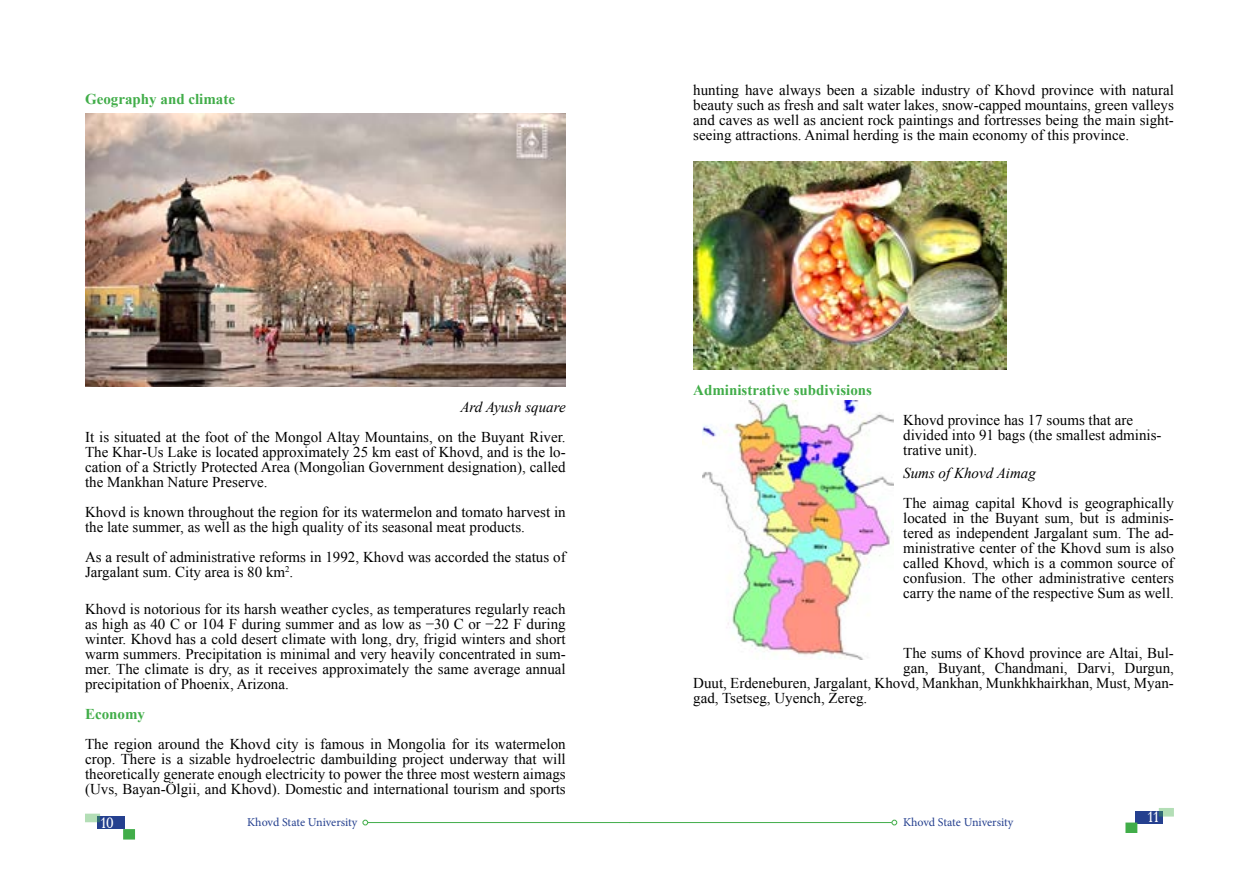
<style>
.page{position:relative;width:1259px;height:893px;background:#fff}
.page>*{position:absolute;margin:0;border:0;box-sizing:border-box;transform-origin:0 0}
.t1{font:15px/15px "Times New Roman";color:#000;text-align:justify}
.t2{font:700 15px "Times New Roman";color:#41ad49}
.t3{font:italic 15px "Times New Roman";color:#000}
.t4{font:15px "MAK Academy";color:#fff}
.t5{font:12px "Minion Pro";letter-spacing:-.005em;color:#25408f}
</style>
<div class="page">
<div style="left:97px;top:816px;width:28px;height:13px;background:#25408f"></div>
<div style="left:1135px;top:811px;width:28px;height:13px;background:#25408f"></div>
<svg style="left:85px;top:814px;width:15px;height:8px"></svg>
<svg style="left:1158px;top:808px;width:16px;height:9px"></svg>
<div style="left:123px;top:829px;width:12px;height:10px;background:#41ad49;border:2px solid #41ad49"></div>
<div style="left:1125px;top:822px;width:12px;height:11px;background:#41ad49;border:2px solid #41ad49"></div>
<hr style="left:368px;top:822px;width:262px;height:1px;background:#41ad49">
<svg style="left:363px;top:820px;width:5px;height:5px"></svg>
<hr style="left:629px;top:822px;width:262px;height:1px;background:#41ad49">
<svg style="left:891px;top:820px;width:6px;height:5px"></svg>
<img style="left:85px;top:114px;width:481px;height:273px">
<img style="left:693px;top:162px;width:313px;height:208px">
<img style="left:702px;top:401px;width:192px;height:258px">
<p class="t2" style="left:85px;top:88px;width:151px">Geography and climate</p>
<p class="t3" style="left:460px;top:396px;width:107px">Ard Ayush square</p>
<p class="t1" style="left:85px;top:429px;width:482px">It is situated at the foot of the Mongol Altay Mountains, on the Buyant River.<br>The Khar-Us Lake is located approximately 25 km east of Khovd, and is the lo&shy;cation of a Strictly Protected Area (Mongolian Government designation), called the Mankhan Nature Preserve.</p>
<p class="t1" style="left:85px;top:504px;width:482px">Khovd is known throughout the region for its watermelon and tomato harvest in the late summer, as well as the high quality of its seasonal meat products.</p>
<p class="t1" style="left:85px;top:549px;width:482px">As a result of administrative reforms in 1992, Khovd was accorded the status of<br>Jargalant sum. City area is 80 km<sup>2</sup>.</p>
<p class="t1" style="left:85px;top:601px;width:482px">Khovd is notorious for its harsh weather cycles, as temperatures regularly reach as high as 40 C or 104 F during summer and as low as −30 C or −22 F during winter. Khovd has a cold desert climate with long, dry, frigid winters and short warm summers. Precipitation is minimal and very heavily concentrated in sum&shy;mer. The climate is dry, as it receives approximately the same average annual precipitation of Phoenix, Arizona.</p>
<p class="t2" style="left:85px;top:703px;width:61px">Economy</p>
<p class="t1" style="left:85px;top:736px;width:482px">The region around the Khovd city is famous in Mongolia for its watermelon crop. There is a sizable hydroelectric dambuilding project underway that will theoretically generate enough electricity to power the three most western aimags (Uvs, Bayan-Ölgii, and Khovd). Domestic and international tourism and sports</p>
<p class="t1" style="left:693px;top:82px;width:482px">hunting have always been a sizable industry of Khovd province with natural beauty such as fresh and salt water lakes, snow-capped mountains, green valleys and caves as well as ancient rock paintings and fortresses being the main sight&shy;seeing attractions. Animal herding is the main economy of this province.</p>
<p class="t2" style="left:693px;top:380px;width:180px">Administrative subdivisions</p>
<p class="t1" style="left:903px;top:412px;width:260px;text-align:left">Khovd province has 17 soums that are divided into 91 bags (the smallest adminis&shy;trative unit).</p>
<p class="t3" style="left:903px;top:463px;width:134px">Sums of Khovd Aimag</p>
<p class="t1" style="left:903px;top:495px;width:272px">The aimag capital Khovd is geographically located in the Buyant sum, but is adminis&shy;tered as independent Jargalant sum. The ad&shy;ministrative center of the Khovd sum is also called Khovd, which is a common source of confusion. The other administrative centers carry the name of the respective Sum as well.</p>
<p class="t1" style="left:903px;top:645px;width:272px">The sums of Khovd province are Altai, Bul-</p>
<p class="t1" style="left:903px;top:660px;width:272px">gan, Buyant, Chandmani, Darvi, Durgun,</p>
<p class="t1" style="left:693px;top:675px;width:482px">Duut, Erdeneburen, Jargalant, Khovd, Mankhan, Munkhkhairkhan, Must, Myan-</p>
<p class="t1" style="left:693px;top:690px;width:176px">gad, Tsetseg, Uyench, Zereg.</p>
<p class="t4" style="left:100px;top:813px;width:15px">10</p>
<p class="t5" style="left:247px;top:814px;width:112px">Khovd State University</p>
<p class="t5" style="left:903px;top:814px;width:112px">Khovd State University</p>
<p class="t4" style="left:1147px;top:808px;width:13px">11</p>
</div>
